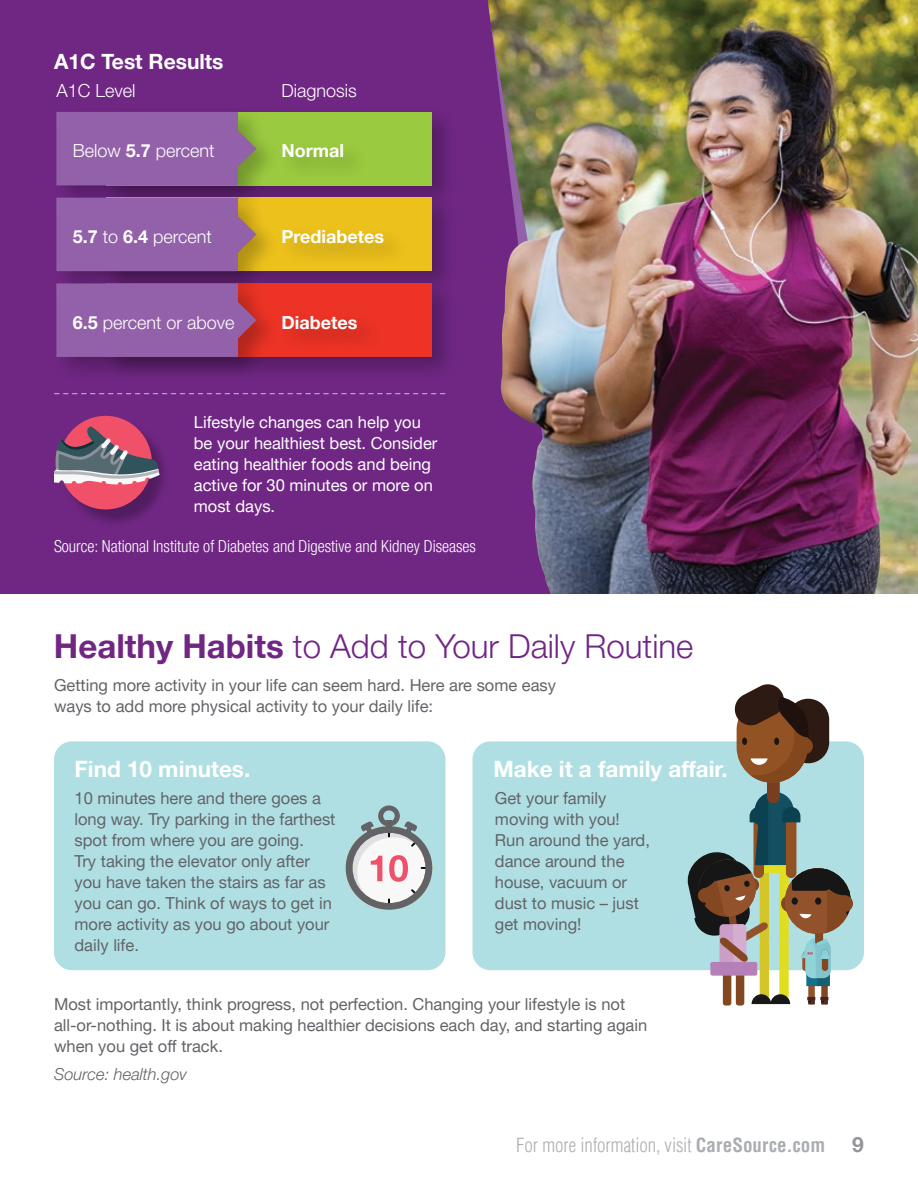
<style>
.page{position:relative;width:918px;height:1188px;background:#fff}
.page>*{position:absolute;margin:0;border:0;box-sizing:border-box;transform-origin:0 0}
.t1{font:300 33px "Helvetica Neue LT Pro";color:#702784}
.t2{font:700 22.5px "Helvetica Neue LT Pro";color:#fff}
.t3{font:700 21px "Helvetica Neue LT Pro";color:#fff}
.t4{font:700 21px "Helvetica Neue LT Pro";color:#939598}
.t5{font:300 condensed 19.05px "Helvetica LT Pro";letter-spacing:-.005em;color:#aaadb1}
.t6{font:300 18px "Helvetica Neue LT Pro";color:#fff}
.t7{font:700 18px "Helvetica Neue LT Pro";color:#fff}
.t8{font:16.5px/21px "Helvetica Neue LT Pro";color:#626368}
.t9{font:16.5px/21px "Helvetica Neue LT Pro";color:#fff}
.t10{font:300 condensed 16.5px "Helvetica Neue LT Pro";color:#fff}
.t11{font:italic 300 16.5px "Helvetica Neue LT Pro";color:#626368}
.s1{font-weight:700}
</style>
<div class="page">
<img style="left:588px;top:0;width:330px;height:594px">
<div style="left:0;top:0;width:562px;height:594px;background:#702784"></div>
<img style="left:500px;top:30px;width:330px;height:564px">
<svg style="left:55px;top:393px;width:390px;height:1px"></svg>
<div style="left:62px;top:418px;width:109px;height:110px;background:#000;opacity:.27"></div>
<svg style="left:54px;top:416px;width:106px;height:93px;background:#9f5a7d"></svg>
<div style="left:102px;top:106px;width:356px;height:104px;background:#000;opacity:.25"></div>
<div style="left:106px;top:112px;width:325px;height:73px;background:#9aca3f"></div>
<div style="left:102px;top:192px;width:356px;height:104px;background:#000;opacity:.25"></div>
<div style="left:106px;top:198px;width:325px;height:73px;background:#ecc11c"></div>
<div style="left:102px;top:278px;width:356px;height:104px;background:#000;opacity:.25"></div>
<div style="left:106px;top:283px;width:325px;height:74px;background:#ec3325"></div>
<div style="left:52px;top:106px;width:229px;height:104px;background:#000;opacity:.25"></div>
<svg style="left:56px;top:112px;width:200px;height:73px;background:#9165a1"></svg>
<div style="left:52px;top:192px;width:229px;height:104px;background:#000;opacity:.25"></div>
<svg style="left:56px;top:198px;width:200px;height:73px;background:#96659f"></svg>
<div style="left:52px;top:278px;width:229px;height:104px;background:#000;opacity:.25"></div>
<svg style="left:56px;top:283px;width:200px;height:74px;background:#965c9f"></svg>
<div style="left:280px;top:139px;width:89px;height:42px;background:#97c63e"></div>
<div style="left:280px;top:225px;width:129px;height:42px;background:#e7bd1b"></div>
<div style="left:280px;top:310px;width:103px;height:43px;background:#e73224"></div>
<div style="left:472px;top:741px;width:392px;height:229px;background:#afdfe3;border-radius:18px"></div>
<div style="left:54px;top:741px;width:392px;height:229px;background:#afdfe3;border-radius:18px"></div>
<div style="left:760px;top:941px;width:9px;height:59px;background:#d4c628;border-radius:4px"></div>
<div style="left:779px;top:941px;width:10px;height:59px;background:#dfde21;border-radius:4px"></div>
<svg style="left:752px;top:994px;width:38px;height:10px"></svg>
<div style="left:767px;top:773px;width:13px;height:30px;background:#783e1d;border-radius:6px"></div>
<div style="left:787px;top:699px;width:42px;height:64px;background:#2c1a13;border-radius:21px"></div>
<svg style="left:733px;top:684px;width:80px;height:99px"></svg>
<div style="left:723px;top:969px;width:8px;height:37px;background:#834821;border-radius:3px"></div>
<div style="left:736px;top:969px;width:8px;height:37px;background:#834821;border-radius:3px"></div>
<div style="left:821px;top:971px;width:7px;height:33px;background:#834821"></div>
<div style="left:808px;top:971px;width:7px;height:33px;background:#92522c"></div>
<div style="left:806px;top:967px;width:13px;height:19px;background:#16708a"></div>
<div style="left:817px;top:967px;width:13px;height:19px;background:#175f70"></div>
<svg style="left:685px;top:792px;width:168px;height:186px"></svg>
<svg style="left:807px;top:997px;width:21px;height:7px"></svg>
<svg style="left:346px;top:805px;width:86px;height:105px"></svg>
<p class="t3" style="left:54px;top:49px;width:171px">A1C Test Results</p>
<p class="t6" style="left:56px;top:80px;width:81px">A1C Level</p>
<p class="t6" style="left:282px;top:80px;width:77px">Diagnosis</p>
<p class="t6" style="left:73px;top:140px;width:143px">Below <span class="s1">5.7</span> percent</p>
<p class="t7" style="left:282px;top:140px;width:64px">Normal</p>
<p class="t6" style="left:73px;top:225px;width:141px"><span class="s1">5.7</span> to <span class="s1">6.4</span> percent</p>
<p class="t7" style="left:282px;top:225px;width:104px">Prediabetes</p>
<p class="t6" style="left:73px;top:311px;width:163px"><span class="s1">6.5</span> percent or above</p>
<p class="t7" style="left:282px;top:311px;width:77px">Diabetes</p>
<p class="t9" style="left:194px;top:411px;width:245px">Lifestyle changes can help you be your healthiest best. Consider eating healthier foods and being active for 30 minutes or more on most days.</p>
<p class="t10" style="left:54px;top:537px;width:424px">Source: National Institute of Diabetes and Digestive and Kidney Diseases</p>
<h1 class="t1" style="left:54px;top:626px;width:641px"><span class="s1">Healthy Habits</span> to Add to Your Daily Routine</h1>
<p class="t8" style="left:54px;top:674px;width:504px">Getting more activity in your life can seem hard. Here are some easy ways to add more physical activity to your daily life:</p>
<h2 class="t2" style="left:75px;top:755px;width:177px">Find 10 minutes.</h2>
<h2 class="t2" style="left:494px;top:755px;width:236px">Make it a family affair.</h2>
<p class="t8" style="left:75px;top:787px;width:262px">10 minutes here and there goes a long way. Try parking in the farthest spot from where you are going.<br>Try taking the elevator only after you have taken the stairs as far as you can go. Think of ways to get in more activity as you go about your daily life.</p>
<p class="t8" style="left:495px;top:787px;width:156px">Get your family moving with you!<br>Run around the yard, dance around the house, vacuum or dust to music – just get moving!</p>
<p class="t8" style="left:54px;top:993px;width:595px">Most importantly, think progress, not perfection. Changing your lifestyle is not all-or-nothing. It is about making healthier decisions each day, and starting again when you get off track.</p>
<p class="t11" style="left:54px;top:1064px;width:135px">Source: health.gov</p>
<p class="t5" style="left:516px;top:1133px;width:310px">For more information, visit <span class="s1">CareSource.com</span></p>
<p class="t4" style="left:852px;top:1132px;width:13px">9</p>
</div>
